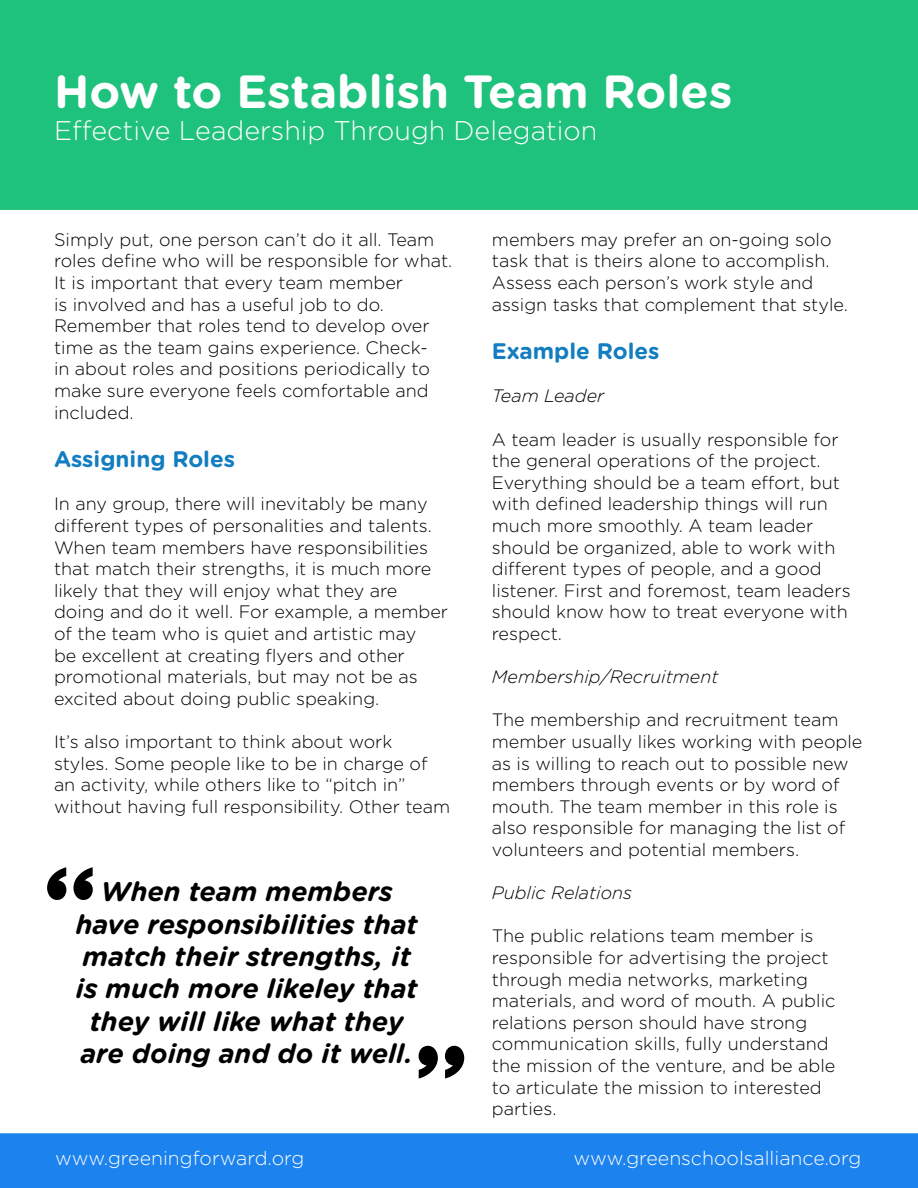
<style>
.page{position:relative;width:918px;height:1188px;background:#fff}
.page>*{position:absolute;margin:0;border:0;box-sizing:border-box;transform-origin:0 0}
.t1{font:700 46.5px "Gotham Rounded";color:#fff}
.t2{font:italic 700 27px/32.4px "Gotham Rounded";color:#000;text-align:center}
.t3{font:300 27px "Gotham Rounded";color:#fff}
.t4{font:700 22.5px "Gotham Rounded";color:#127dc0}
.t5{font:300 19.5px "Gotham Rounded";color:#fff}
.t6{font:300 18px/21.6px "Gotham Rounded";color:#000}
.t7{font:italic 300 18px "Gotham Rounded";color:#000}
</style>
<div class="page">
<div style="left:0;top:1133px;width:918px;height:55px;background:#1c82ed"></div>
<div style="left:0;top:0;width:918px;height:210px;background:#1fc27d"></div>
<svg style="left:47px;top:867px;width:46px;height:33px"></svg>
<svg style="left:419px;top:1046px;width:45px;height:33px"></svg>
<h1 class="t1" style="left:54px;top:57px;width:680px">How to Establish Team Roles</h1>
<h2 class="t3" style="left:54px;top:112px;width:545px">Effective Leadership Through Delegation</h2>
<p class="t6" style="left:54px;top:228px;width:400px">Simply put, one person can’t do it all. Team roles define who will be responsible for what.<br>It is important that every team member<br>is involved and has a useful job to do.<br>Remember that roles tend to develop over time as the team gains experience. Check-<br>in about roles and positions periodically to make sure everyone feels comfortable and included.</p>
<p class="t4" style="left:54px;top:443px;width:183px">Assigning Roles</p>
<p class="t6" style="left:54px;top:492px;width:396px">In any group, there will inevitably be many different types of personalities and talents.<br>When team members have responsibilities that match their strengths, it is much more likely that they will enjoy what they are doing and do it well. For example, a member of the team who is quiet and artistic may<br>be excellent at creating flyers and other promotional materials, but may not be as excited about doing public speaking.</p>
<p class="t6" style="left:54px;top:730px;width:398px">It’s also important to think about work styles. Some people like to be in charge of an activity, while others like to “pitch in” without having full responsibility. Other team</p>
<h2 class="t2" style="left:76px;top:874px;width:343px">When team members have responsibilities that match their strengths, it is much more likeley that they will like what they are doing and do it well.</h2>
<p class="t6" style="left:492px;top:228px;width:358px">members may prefer an on-going solo task that is theirs alone to accomplish.<br>Assess each person’s work style and assign tasks that complement that style.</p>
<p class="t4" style="left:492px;top:335px;width:169px">Example Roles</p>
<p class="t7" style="left:492px;top:384px;width:114px">Team Leader</p>
<p class="t6" style="left:492px;top:428px;width:360px">A team leader is usually responsible for the general operations of the project.<br>Everything should be a team effort, but with defined leadership things will run much more smoothly. A team leader should be organized, able to work with different types of people, and a good listener. First and foremost, team leaders should know how to treat everyone with respect.</p>
<p class="t7" style="left:492px;top:665px;width:228px">Membership/Recruitment</p>
<p class="t6" style="left:492px;top:708px;width:372px">The membership and recruitment team member usually likes working with people as is willing to reach out to possible new members through events or by word of mouth. The team member in this role is also responsible for managing the list of volunteers and potential members.</p>
<p class="t7" style="left:492px;top:881px;width:142px">Public Relations</p>
<p class="t6" style="left:492px;top:924px;width:345px">The public relations team member is responsible for advertising the project through media networks, marketing materials, and word of mouth. A public relations person should have strong communication skills, fully understand the mission of the venture, and be able to articulate the mission to interested parties.</p>
<p class="t5" style="left:55px;top:1145px;width:251px">www.greeningforward.org</p>
<p class="t5" style="left:573px;top:1145px;width:289px">www.greenschoolsalliance.org</p>
</div>
